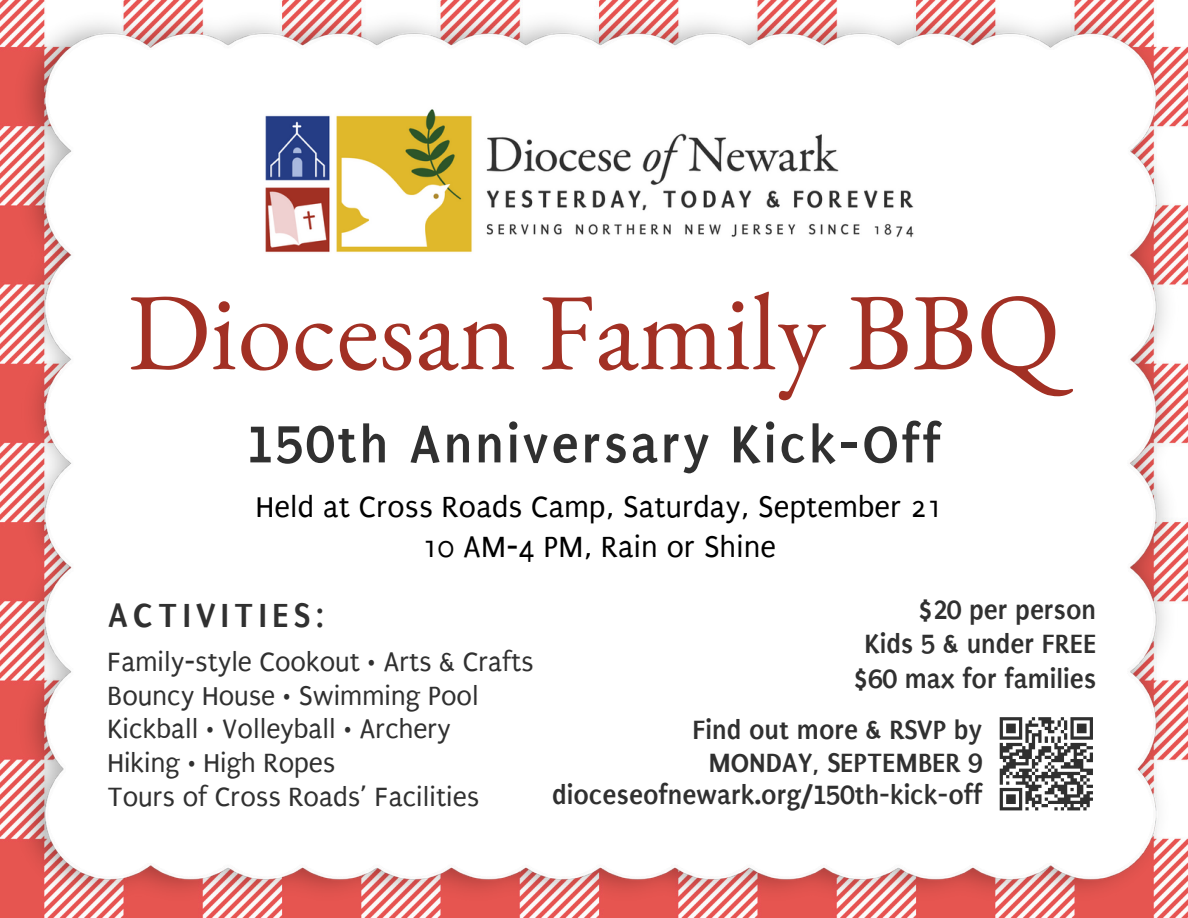
<style>
.page{position:relative;width:1188px;height:918px;background:#fff}
.page>*{position:absolute;margin:0;border:0;box-sizing:border-box;transform-origin:0 0}
.t1{font:109.8px "EB Garamond";color:#a23024}
.t2{font:700 56.1px "Puritan";letter-spacing:.05em;color:#303030}
.t3{font:700 36px "Puritan";letter-spacing:.135em;color:#303030}
.t4{font:31.5px "Puritan";letter-spacing:.01em;color:#000}
.t5{font:28.5px "Puritan";color:#303030}
.t6{font:700 28.5px/32.7px "Puritan";color:#303030;text-align:right}
.s1{font-weight:400}
</style>
<div class="page">
<img style="left:0;top:0;width:1188px;height:912px">
<img style="left:259px;top:107px;width:670px;height:150px">
<div style="left:996px;top:714px;width:100px;height:100px;background:#fff"></div>
<svg style="left:999px;top:717px;width:94px;height:94px"></svg>
<p class="t1" style="left:128px;top:258px;width:934px">Diocesan Family BBQ</p>
<p class="t2" style="left:245px;top:413px;width:697px">150th Anniversary Kick-Off</p>
<p class="t4" style="left:256px;top:490px;width:688px">Held at Cross Roads Camp, Saturday, September 21</p>
<p class="t4" style="left:422px;top:530px;width:355px">10 AM-4 PM, Rain or Shine</p>
<p class="t3" style="left:108px;top:596px;width:217px">ACTIVITIES<span class="s1">:</span></p>
<p class="t6" style="left:853px;top:592px;width:244px;line-height:34.8px">$20 per person<br>Kids 5 &amp; under FREE $60 max for families</p>
<p class="t5" style="left:107px;top:646px;width:428px">Family-style Cookout • Arts &amp; Crafts</p>
<h2 class="t5" style="left:107px;top:680px;width:373px">Bouncy House • Swimming Pool</h2>
<h3 class="t5" style="left:107px;top:714px;width:345px">Kickball • Volleyball • Archery</h3>
<p class="t5" style="left:107px;top:748px;width:229px">Hiking • High Ropes</p>
<p class="t5" style="left:107px;top:781px;width:373px">Tours of Cross Roads’ Facilities</p>
<h1 class="t6" style="left:552px;top:714px;width:432px">Find out more &amp; RSVP by<br>MONDAY, SEPTEMBER 9 dioceseofnewark.org/150th-kick-off</h1>
</div>
